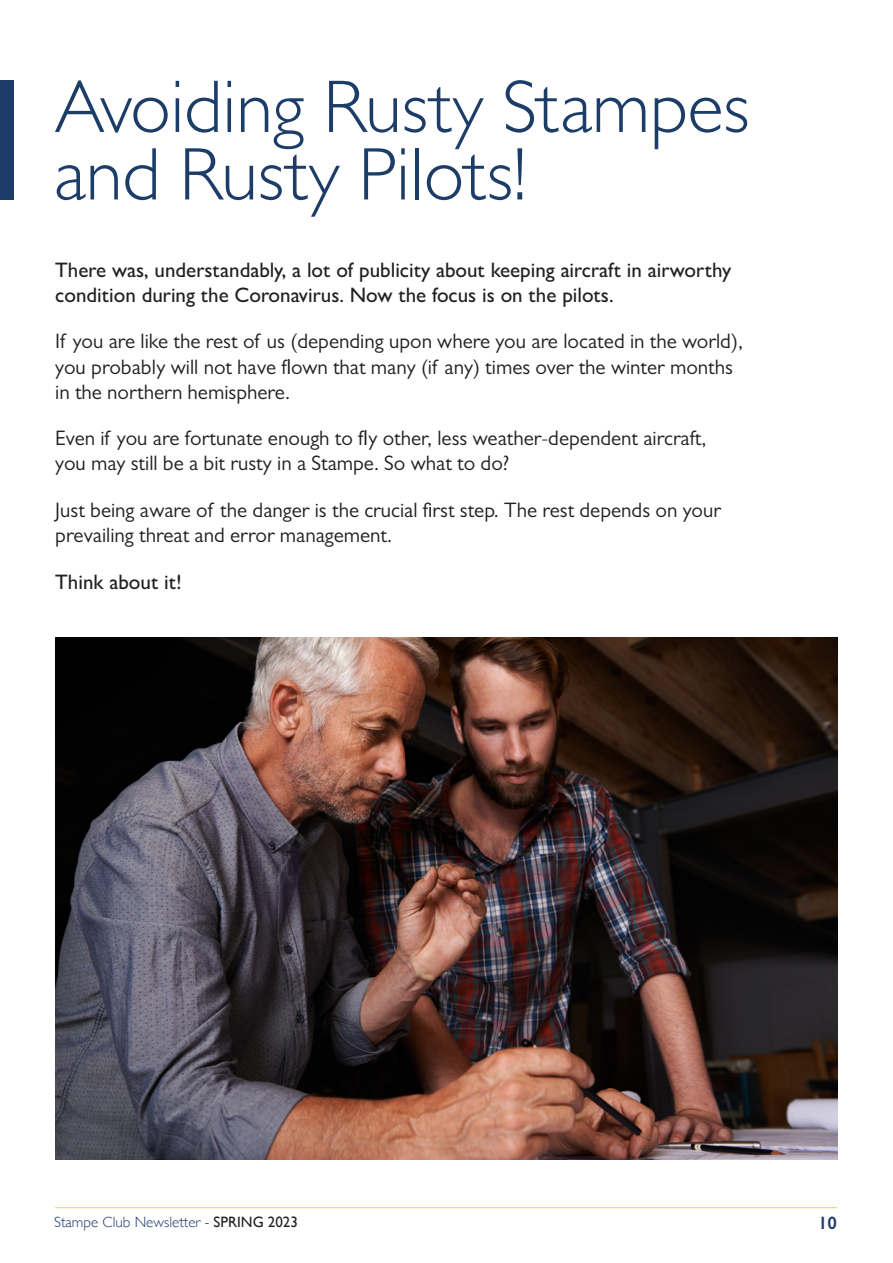
<style>
.page{position:relative;width:893px;height:1263px;background:#fff}
.page>*{position:absolute;margin:0;border:0;box-sizing:border-box;transform-origin:0 0}
.t1{font:300 75px/67.5px "Gill Sans MT Pro";color:#1d3d69}
.Body_Intro{font:21px/25.2px "Gill Sans MT Pro";color:#231f20}
.Body_Intro-2{font:500 21px/25.2px "Gill Sans MT Pro";color:#231f20}
.t2{font:600 18px "Gill Sans";color:#1d3d69}
.t3{font:300 15px "Gill Sans";color:#1d3d69}
.s1{color:#231f20}
.s2{font-weight:400;color:#231f20}
</style>
<div class="page">
<hr style="left:55px;top:1207px;width:782px;height:1px;background:#f7d41f">
<div style="left:0;top:81px;width:14px;height:119px;background:#1d3d69"></div>
<img style="left:55px;top:637px;width:783px;height:522px">
<p class="t1" style="left:55px;top:72px;width:696px">Avoiding Rusty Stampes and Rusty Pilots!</p>
<p class="Body_Intro-2" style="left:55px;top:257px;width:678px">There was, understandably, a lot of publicity about keeping aircraft in airworthy condition during the Coronavirus. Now the focus is on the pilots.</p>
<p class="Body_Intro" style="left:55px;top:328px;width:689px">If you are like the rest of us (depending upon where you are located in the world), you probably will not have flown that many (if any) times over the winter months in the northern hemisphere.</p>
<p class="Body_Intro" style="left:55px;top:425px;width:653px">Even if you are fortunate enough to fly other, less weather-dependent aircraft, you may still be a bit rusty in a Stampe. So what to do?</p>
<p class="Body_Intro" style="left:55px;top:497px;width:667px">Just being aware of the danger is the crucial first step. The rest depends on your prevailing threat and error management.</p>
<p class="Body_Intro-2" style="left:55px;top:569px;width:128px">Think about it!</p>
<p class="t3" style="left:54px;top:1211px;width:245px">Stampe Club Newsletter <span class="s1">-</span> <span class="s2">SPRING 2023</span></p>
<p class="t2" style="left:818px;top:1212px;width:21px">10</p>
</div>
